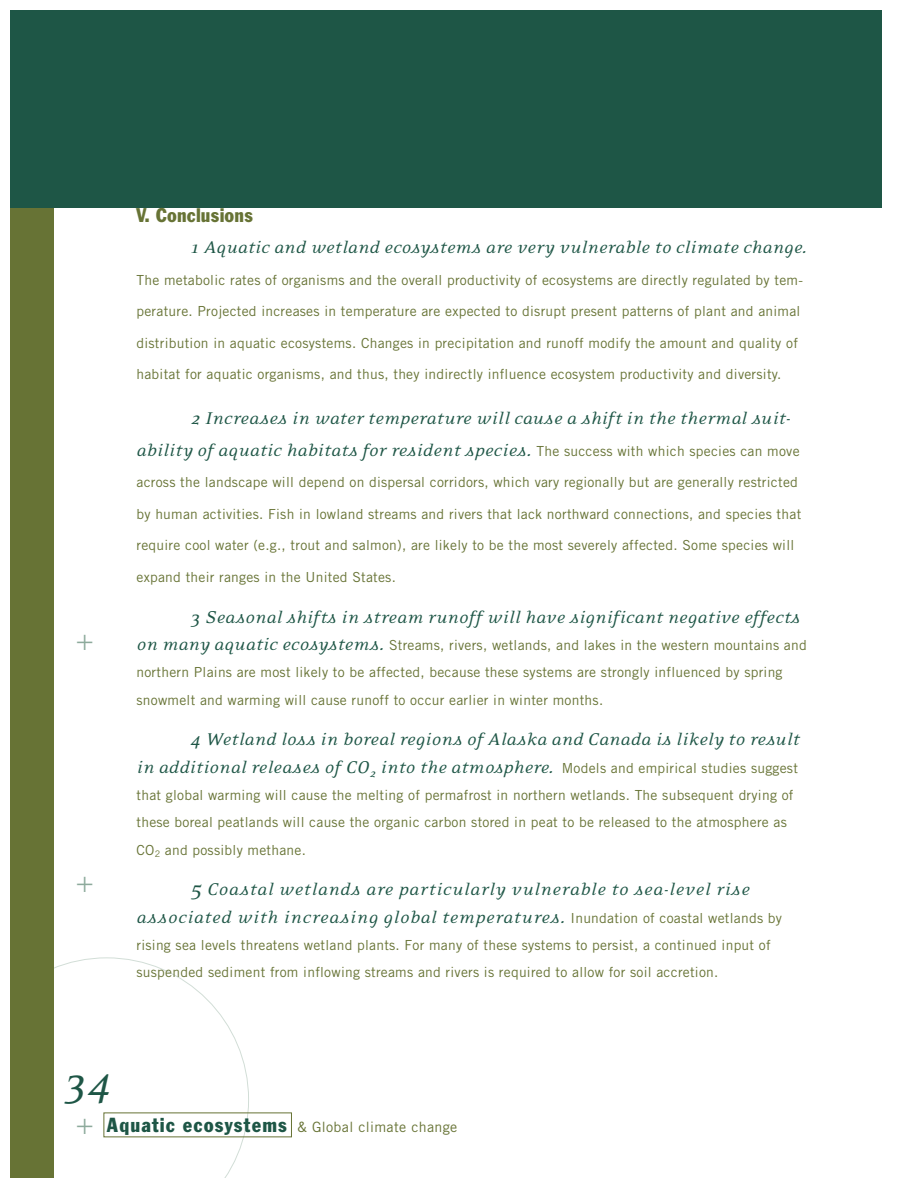
<style>
.page{position:relative;width:918px;height:1188px;background:#fff}
.page>*{position:absolute;margin:0;border:0;box-sizing:border-box;transform-origin:0 0}
.t1{font:italic 45px "Eidetic Serif";color:#1e5646}
.t2{font:300 30px "Akzidenz Grotesk";color:#8daa9c}
.t3{font:italic 19.5px/27.3px "Eidetic Serif";letter-spacing:.015em;color:#1e5646}
.t4{font:condensed 19.5px "Franklin Gothic BT";letter-spacing:.01em;color:#677335}
.t5{font:14.25px "Trade Gothic";letter-spacing:.025em;color:#677335}
.t6{font:13.8px/27.3px "Trade Gothic";letter-spacing:.02em;color:#677335}
.s1{font-family:"Trade Gothic";font-style:normal;font-size:13.8px;color:#677335}
.s2{font-family:"Eidetic Serif";font-style:italic;font-size:19.5px;color:#1e5646}
.s3{font-size:22.5px}
.s4{font-family:"Akzidenz Grotesk";font-weight:300;font-size:30px;color:#8daa9c}
.s5{font-family:"Franklin Gothic BT";font-stretch:condensed;font-size:19.95px;color:#1e5646}
</style>
<div class="page">
<svg style="left:54px;top:957px;width:195px;height:221px"></svg>
<div style="left:10px;top:208px;width:44px;height:970px;background:#677335"></div>
<div style="left:10px;top:10px;width:872px;height:198px;background:#1e5646"></div>
<h2 class="t2" style="left:76px;top:628px;width:19px">+</h2>
<h2 class="t2" style="left:76px;top:870px;width:19px">+</h2>
<h3 class="t4" style="left:136px;top:208px;width:118px">V. Conclusions</h3>
<h3 class="t3" style="left:190px;top:233px;width:618px">1 Aquatic and wetland ecosystems are very vulnerable to climate change.</h3>
<p class="t6" style="left:136px;top:268px;width:668px">The metabolic rates of organisms and the overall productivity of ecosystems are directly regulated by tem-</p>
<p class="t6" style="left:136px;top:299px;width:665px">perature. Projected increases in temperature are expected to disrupt present patterns of plant and animal</p>
<p class="t6" style="left:136px;top:331px;width:663px">distribution in aquatic ecosystems. Changes in precipitation and runoff modify the amount and quality of</p>
<p class="t6" style="left:136px;top:362px;width:647px">habitat for aquatic organisms, and thus, they indirectly influence ecosystem productivity and diversity.</p>
<h3 class="t3" style="left:137px;top:402px;width:665px;line-height:31.5px;text-indent:54px">2 Increases in water temperature will cause a shift in the thermal suit&shy;ability of aquatic habitats for resident species. <span class="s1">The success with which species can move</span></h3>
<p class="t6" style="left:137px;top:470px;width:663px">across the landscape will depend on dispersal corridors, which vary regionally but are generally restricted</p>
<p class="t6" style="left:137px;top:502px;width:666px">by human activities. Fish in lowland streams and rivers that lack northward connections, and species that</p>
<p class="t6" style="left:137px;top:533px;width:659px">require cool water (e.g., trout and salmon), are likely to be the most severely affected. Some species will</p>
<p class="t6" style="left:137px;top:565px;width:261px">expand their ranges in the United States.</p>
<h3 class="t3" style="left:190px;top:602px;width:611px">3 Seasonal shifts in stream runoff will have significant negative effects</h3>
<p class="t6" style="left:137px;top:633px;width:672px"><span class="s2">on many aquatic ecosystems.</span> Streams, rivers, wetlands, and lakes in the western mountains and northern Plains are most likely to be affected, because these systems are strongly influenced by spring snowmelt and warming will cause runoff to occur earlier in winter months.</p>
<h3 class="t3" style="left:137px;top:725px;width:664px;text-align:right">4 Wetland loss in boreal regions of Alaska and Canada is likely to result<br>in additional releases of CO<sub>2</sub> into the atmosphere. <span class="s1">Models and empirical studies suggest</span></h3>
<p class="t6" style="left:137px;top:783px;width:659px">that global warming will cause the melting of permafrost in northern wetlands. The subsequent drying of these boreal peatlands will cause the organic carbon stored in peat to be released to the atmosphere as<br>CO<sub>2</sub> and possibly methane.</p>
<h3 class="t3" style="left:136px;top:875px;width:647px;text-indent:54px"><span class="s3">5</span> Coastal wetlands are particularly vulnerable to sea-level rise associated with increasing global temperatures. <span class="s1">Inundation of coastal wetlands by</span></h3>
<p class="t6" style="left:137px;top:933px;width:636px">rising sea levels threatens wetland plants. For many of these systems to persist, a continued input of suspended sediment from inflowing streams and rivers is required to allow for soil accretion.</p>
<h1 class="t1" style="left:64px;top:1053px;width:49px">34</h1>
<p class="t5" style="left:76px;top:1122px;width:383px"><span class="s4">+</span> <span class="s5">Aquatic ecosystems</span> &amp; Global climate change</p>
</div>
